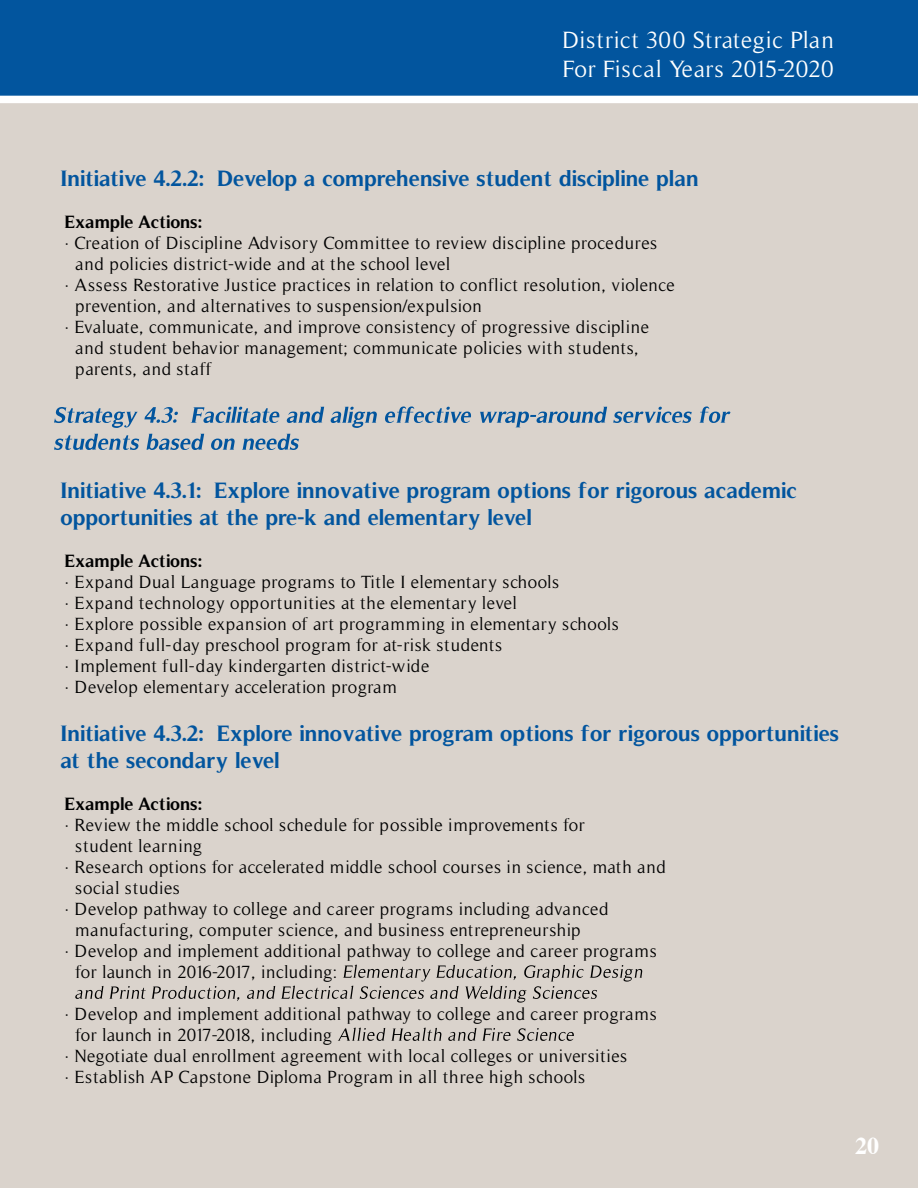
<style>
.page{position:relative;width:918px;height:1188px;background:#dad3cc}
.page>*{position:absolute;margin:0;border:0;box-sizing:border-box;transform-origin:0 0}
.t1{font:24px "Timeless";letter-spacing:.025em;color:#fff}
.t2{font:24px "Timeless";color:#fff}
.t3{font:700 24px "Times";color:#fff}
.t4{font:700 22.5px "Timeless";color:#02559e}
.t5{font:18px "Timeless";letter-spacing:.025em;color:#000}
.t6{font:18px "Timeless";color:#000}
.t7{font:700 18px "Timeless";color:#000}
</style>
<div class="page">
<svg style="left:54px;top:406px;width:677px;height:22px"></svg>
<svg style="left:54px;top:434px;width:245px;height:16px"></svg>
<svg style="left:75px;top:965px;width:568px;height:38px"></svg>
<svg style="left:338px;top:1028px;width:236px;height:13px"></svg>
<div style="left:0;top:0;width:918px;height:99px;background:#02559e"></div>
<div style="left:0;top:96px;width:918px;height:7px;background:#fff"></div>
<p class="t1" style="left:562px;top:26px;width:273px">District 300 Strategic Plan</p>
<p class="t2" style="left:562px;top:55px;width:273px">For Fiscal Years 2015-2020</p>
<p class="t4" style="left:61px;top:165px;width:640px">Initiative 4.2.2: Develop a comprehensive student discipline plan</p>
<p class="t7" style="left:65px;top:211px;width:138px">Example Actions:</p>
<p class="t5" style="left:64px;top:233px;width:594px">· Creation of Discipline Advisory Committee to review discipline procedures</p>
<p class="t5" style="left:75px;top:254px;width:376px">and policies district-wide and at the school level</p>
<p class="t5" style="left:64px;top:275px;width:612px">· Assess Restorative Justice practices in relation to conflict resolution, violence</p>
<p class="t5" style="left:75px;top:296px;width:408px">prevention, and alternatives to suspension/expulsion</p>
<p class="t5" style="left:64px;top:317px;width:586px">· Evaluate, communicate, and improve consistency of progressive discipline</p>
<p class="t5" style="left:75px;top:338px;width:565px">and student behavior management; communicate policies with students,</p>
<p class="t5" style="left:75px;top:359px;width:138px">parents, and staff</p>
<p class="t4" style="left:61px;top:477px;width:738px">Initiative 4.3.1: Explore innovative program options for rigorous academic</p>
<p class="t4" style="left:61px;top:504px;width:473px">opportunities at the pre-k and elementary level</p>
<p class="t7" style="left:65px;top:550px;width:138px">Example Actions:</p>
<p class="t5" style="left:64px;top:572px;width:496px">· Expand Dual Language programs to Title I elementary schools</p>
<p class="t5" style="left:64px;top:593px;width:454px">· Expand technology opportunities at the elementary level</p>
<p class="t5" style="left:64px;top:614px;width:556px">· Explore possible expansion of art programming in elementary schools</p>
<p class="t5" style="left:64px;top:635px;width:439px">· Expand full-day preschool program for at-risk students</p>
<p class="t5" style="left:64px;top:656px;width:367px">· Implement full-day kindergarten district-wide</p>
<p class="t5" style="left:64px;top:677px;width:334px">· Develop elementary acceleration program</p>
<p class="t4" style="left:61px;top:720px;width:780px">Initiative 4.3.2: Explore innovative program options for rigorous opportunities</p>
<p class="t4" style="left:61px;top:747px;width:221px">at the secondary level</p>
<p class="t7" style="left:65px;top:793px;width:138px">Example Actions:</p>
<p class="t5" style="left:64px;top:815px;width:522px">· Review the middle school schedule for possible improvements for</p>
<p class="t5" style="left:75px;top:836px;width:129px">student learning</p>
<p class="t5" style="left:64px;top:857px;width:603px">· Research options for accelerated middle school courses in science, math and</p>
<p class="t5" style="left:75px;top:878px;width:106px">social studies</p>
<p class="t5" style="left:64px;top:899px;width:546px">· Develop pathway to college and career programs including advanced</p>
<p class="t5" style="left:75px;top:920px;width:507px">manufacturing, computer science, and business entrepreneurship</p>
<p class="t5" style="left:64px;top:941px;width:594px">· Develop and implement additional pathway to college and career programs</p>
<p class="t6" style="left:75px;top:962px;width:264px">for launch in 2016-2017, including:</p>
<p class="t5" style="left:64px;top:1004px;width:594px">· Develop and implement additional pathway to college and career programs</p>
<p class="t6" style="left:75px;top:1025px;width:259px">for launch in 2017-2018, including</p>
<p class="t5" style="left:64px;top:1046px;width:564px">· Negotiate dual enrollment agreement with local colleges or universities</p>
<p class="t5" style="left:64px;top:1067px;width:522px">· Establish AP Capstone Diploma Program in all three high schools</p>
<p class="t3" style="left:855px;top:1123px;width:25px">20</p>
</div>
